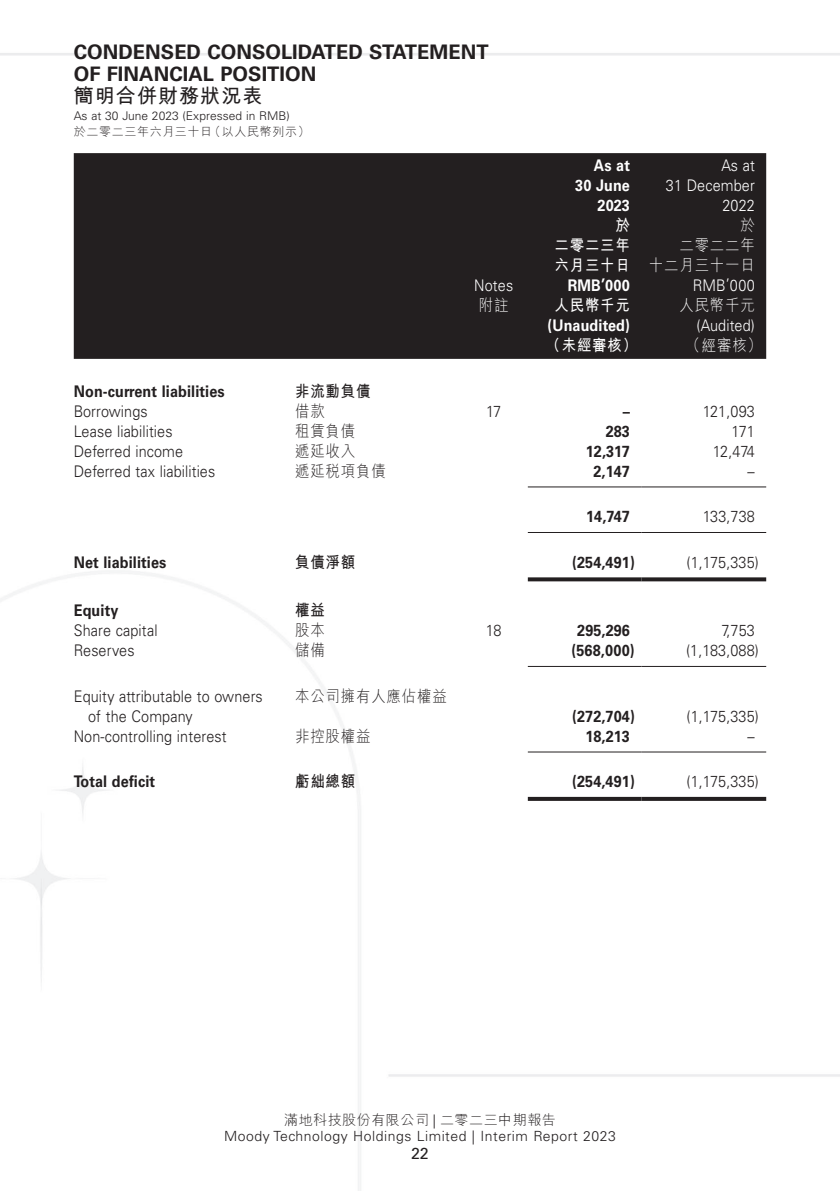
<style>
.page{position:relative;width:840px;height:1191px;background:#fff}
.page>*{position:absolute;margin:0;border:0;box-sizing:border-box;transform-origin:0 0}
.t1{font:700 20px/22px "Univers LT Std";letter-spacing:.005em;color:#231f20}
.t2{font:700 20px "M Hei HK";letter-spacing:.055em;color:#231f20}
.t3{font:300 16px/20px "Univers LT Std";letter-spacing:.01em;color:#231f20;scale:.9 1}
.t4{font:700 16px "Univers LT Std";letter-spacing:.01em;color:#231f20;scale:.9 1}
.t5{font:300 16px/20px "Univers LT Std";letter-spacing:.01em;color:#fff;text-align:right;scale:.9 1}
.t6{font:300 16px "M Hei HK";letter-spacing:.06em;color:#231f20;scale:.9 1}
.t7{font:700 16px/20px "Univers LT Std";letter-spacing:.01em;color:#fff;text-align:right;scale:.9 1}
.t8{font:300 16px/20px "M Hei HK";letter-spacing:.06em;color:#fff;text-align:right;scale:.9 1}
.t9{font:700 16px/20px "M Hei HK";letter-spacing:.06em;color:#fff;text-align:justify;scale:.9 1}
.t10{font:700 16px "M Hei HK";letter-spacing:.06em;color:#231f20;scale:.9 1}
.t11{font:16px "Univers LT Std";color:#231f20}
.t12{font:300 14px "Univers LT Std";letter-spacing:.04em;color:#231f20}
.t13{font:300 14px "M Hei HK";letter-spacing:.04em;color:#231f20}
.t14{font:300 12px "Univers LT Std";letter-spacing:.005em;color:#231f20}
.t15{font:300 12px "M Hei HK";letter-spacing:.055em;color:#231f20}
.s1{font-family:"Univers LT Std"}
</style>
<div class="page">
<img style="left:0;top:53px;width:839px;height:1138px">
<div style="left:74px;top:153px;width:691px;height:206px;background:#231f20"></div>
<hr style="left:527px;top:486px;width:114px;height:1px;background:#231f20">
<hr style="left:641px;top:486px;width:124px;height:1px;background:#231f20">
<hr style="left:527px;top:532px;width:114px;height:1px;background:#231f20">
<hr style="left:641px;top:532px;width:124px;height:1px;background:#231f20">
<svg style="left:527px;top:577px;width:114px;height:4px"></svg>
<svg style="left:641px;top:577px;width:124px;height:4px"></svg>
<hr style="left:527px;top:666px;width:114px;height:1px;background:#231f20">
<hr style="left:641px;top:666px;width:124px;height:1px;background:#231f20">
<hr style="left:527px;top:751px;width:114px;height:1px;background:#231f20">
<hr style="left:641px;top:751px;width:124px;height:1px;background:#231f20">
<svg style="left:527px;top:797px;width:114px;height:4px"></svg>
<svg style="left:641px;top:797px;width:124px;height:4px"></svg>
<p class="t1" style="left:74px;top:41px;width:416px">CONDENSED CONSOLIDATED STATEMENT<br>OF FINANCIAL POSITION</p>
<p class="t2" style="left:74px;top:81px;width:190px">簡明合併財務狀況表</p>
<p class="t14" style="left:74px;top:109px;width:217px">As at 30 June 2023 (Expressed in RMB)</p>
<p class="t15" style="left:74px;top:126px;width:237px">於二零二三年六月三十日（以人民幣列示）</p>
<p class="t7" style="left:575px;top:156px;width:62px">As at<br>30 June<br>2023</p>
<p class="t5" style="left:665px;top:155px;width:100px">As at<br>31 December<br>2022</p>
<p class="t9" style="left:554px;top:214px;width:85px;text-indent:61px">於二零二三年六月三十日</p>
<p class="t8" style="left:648px;top:215px;width:119px">於<br>二零二二年<br>十二月三十一日</p>
<p class="t5" style="left:474px;top:275px;width:45px">Notes</p>
<p class="t7" style="left:567px;top:276px;width:70px">RMB’000</p>
<p class="t5" style="left:692px;top:275px;width:70px">RMB’000</p>
<p class="t8" style="left:478px;top:295px;width:34px">附註</p>
<p class="t9" style="left:554px;top:294px;width:85px">人民幣千元</p>
<p class="t8" style="left:679px;top:295px;width:85px">人民幣千元</p>
<p class="t7" style="left:547px;top:316px;width:93px">(Unaudited)</p>
<p class="t5" style="left:696px;top:315px;width:66px">(Audited)</p>
<p class="t9" style="left:545px;top:334px;width:103px">（未經審核）</p>
<p class="t8" style="left:685px;top:335px;width:86px">（經審核）</p>
<p class="t4" style="left:74px;top:382px;width:169px">Non-current liabilities</p>
<p class="t10" style="left:295px;top:379px;width:85px">非流動負債</p>
<p class="t3" style="left:74px;top:401px;width:84px">Borrowings</p>
<p class="t6" style="left:295px;top:403px;width:34px">借款</p>
<p class="t3" style="left:486px;top:401px;width:18px">17</p>
<p class="t4" style="left:622px;top:402px;width:9px">–</p>
<p class="t3" style="left:702px;top:401px;width:59px">121,093</p>
<p class="t3" style="left:74px;top:421px;width:111px">Lease liabilities</p>
<p class="t6" style="left:295px;top:423px;width:68px">租賃負債</p>
<p class="t4" style="left:605px;top:422px;width:28px">283</p>
<p class="t3" style="left:731px;top:421px;width:27px">171</p>
<p class="t3" style="left:74px;top:441px;width:123px">Deferred income</p>
<p class="t6" style="left:295px;top:443px;width:68px">遞延收入</p>
<p class="t4" style="left:585px;top:442px;width:51px">12,317</p>
<p class="t3" style="left:712px;top:441px;width:48px">12,474</p>
<p class="t3" style="left:74px;top:461px;width:159px">Deferred tax liabilities</p>
<p class="t6" style="left:295px;top:463px;width:102px">遞延稅項負債</p>
<p class="t4" style="left:593px;top:462px;width:42px">2,147</p>
<p class="t3" style="left:747px;top:461px;width:9px">–</p>
<p class="t4" style="left:585px;top:507px;width:50px">14,747</p>
<p class="t3" style="left:702px;top:507px;width:59px">133,738</p>
<p class="t4" style="left:74px;top:553px;width:104px">Net liabilities</p>
<p class="t10" style="left:295px;top:550px;width:68px">負債淨額</p>
<p class="t4" style="left:572px;top:553px;width:71px">(254,491)</p>
<p class="t3" style="left:686px;top:552px;width:82px">(1,175,335)</p>
<p class="t4" style="left:74px;top:601px;width:51px">Equity</p>
<p class="t10" style="left:295px;top:599px;width:34px">權益</p>
<p class="t3" style="left:74px;top:620px;width:94px">Share capital</p>
<p class="t6" style="left:295px;top:622px;width:34px">股本</p>
<p class="t3" style="left:485px;top:620px;width:19px">18</p>
<p class="t4" style="left:577px;top:621px;width:60px">295,296</p>
<p class="t3" style="left:721px;top:620px;width:39px">7,753</p>
<p class="t3" style="left:74px;top:640px;width:69px">Reserves</p>
<p class="t6" style="left:295px;top:642px;width:34px">儲備</p>
<p class="t4" style="left:571px;top:641px;width:72px">(568,000)</p>
<p class="t3" style="left:685px;top:640px;width:82px">(1,183,088)</p>
<p class="t3" style="left:88px;top:686px;width:195px;text-indent:-14px">Equity attributable to owners of the Company</p>
<p class="t6" style="left:295px;top:688px;width:170px">本公司擁有人應佔權益</p>
<p class="t4" style="left:572px;top:707px;width:71px">(272,704)</p>
<p class="t3" style="left:686px;top:706px;width:82px">(1,175,335)</p>
<p class="t3" style="left:74px;top:726px;width:171px">Non-controlling interest</p>
<p class="t6" style="left:295px;top:728px;width:85px">非控股權益</p>
<p class="t4" style="left:585px;top:727px;width:51px">18,213</p>
<p class="t3" style="left:747px;top:726px;width:9px">–</p>
<p class="t4" style="left:74px;top:772px;width:92px">Total deficit</p>
<p class="t10" style="left:295px;top:770px;width:68px">虧絀總額</p>
<p class="t4" style="left:572px;top:772px;width:71px">(254,491)</p>
<p class="t3" style="left:686px;top:772px;width:82px">(1,175,335)</p>
<p class="t13" style="left:284px;top:1113px;width:273px">滿地科技股份有限公司 <span class="s1">|</span> 二零二三中期報告</p>
<p class="t12" style="left:224px;top:1127px;width:393px">Moody Technology Holdings Limited | Interim Report 2023</p>
<p class="t11" style="left:411px;top:1144px;width:19px">22</p>
</div>
